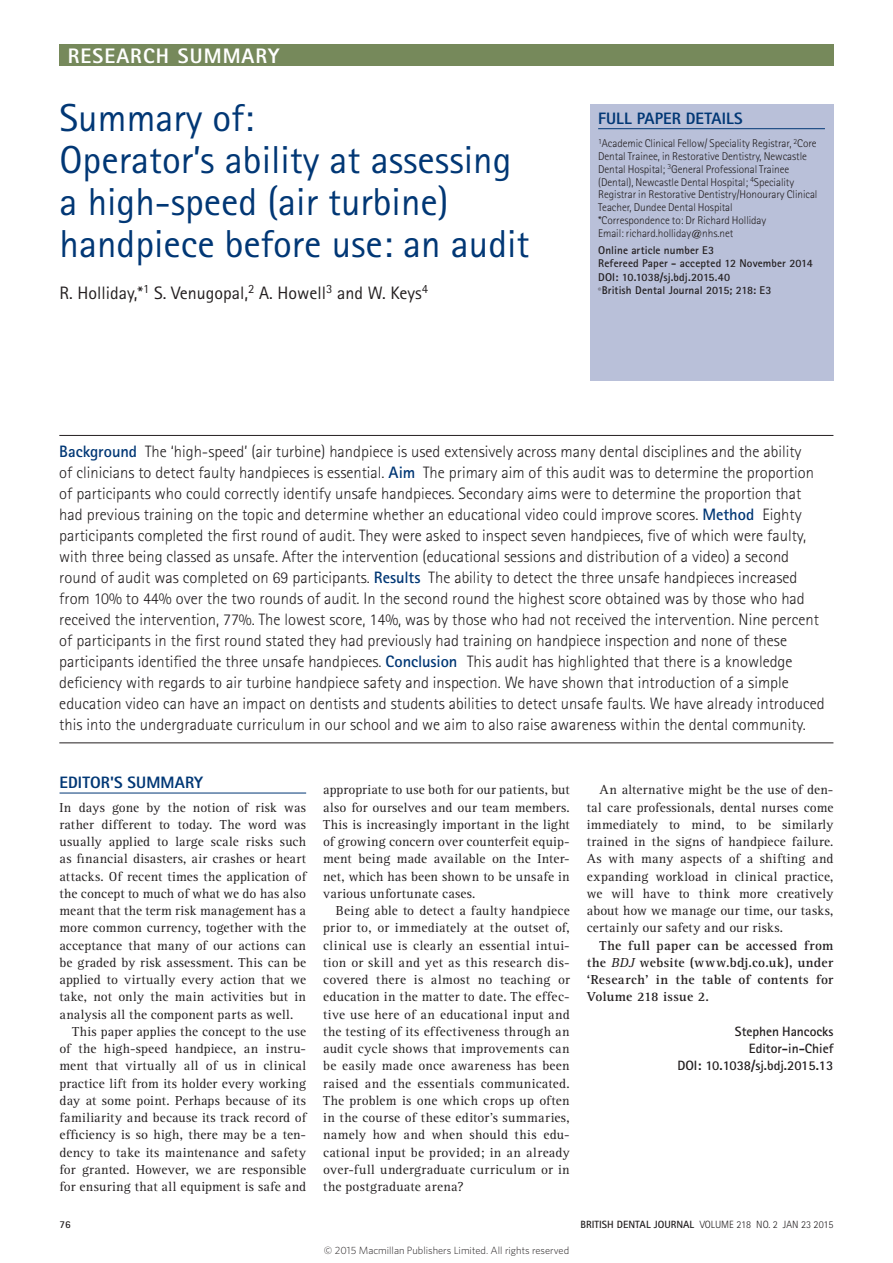
<style>
.page{position:relative;width:893px;height:1263px;background:#fff}
.page>*{position:absolute;margin:0;border:0;box-sizing:border-box;transform-origin:0 0}
._1_BDJ_practice_head{font:39px/42px "Rotis Sans Serif Std";color:#013775}
.t1{font:800 21px "Rotis Sans Serif Std";letter-spacing:.05em;color:#fff}
.author{font:18px "Rotis Sans Serif Std";color:#231f20}
.abstract{font:300 16.5px/21px "Rotis Sans Serif Std";color:#231f20}
._1_BDJ_crosshead_1{font:800 16.5px "Rotis Sans Serif Std";color:#013775}
._1_BDJ_body{font:13.5px/17.2px "Rotis Serif Std";letter-spacing:.015em;color:#231f20;text-align:justify}
._1_BDJ_body-2{font:700 13.5px/17.2px "Rotis Serif Std";letter-spacing:.025em;color:#231f20;text-align:justify}
._2_BDJ_commentary_bo{font:700 13.5px/17.2px "Rotis Sans Serif Std";color:#231f20;text-align:right}
._2_BDJ_references{font:700 13.5px "Rotis Sans Serif Std";color:#231f20}
.author_biog{font:300 11.25px/12.8px "Rotis Sans Serif Std";letter-spacing:-.005em;color:#231f20}
.article_details{font:700 11.25px/13.2px "Rotis Sans Serif Std";letter-spacing:.01em;color:#231f20}
.t2{font:300 10.5px "Whitney";color:#231f20}
.t3{font:300 10.5px "Rotis Sans Serif Std";color:#231f20}
.t4{font:700 10.5px "Rotis Sans Serif Std";color:#231f20}
.s1{font-size:6.3px}
.s2{font-weight:700;color:#013775}
.s3{font-weight:400;font-style:italic}
.s4{font-weight:700}
</style>
<div class="page">
<hr style="left:60px;top:793px;width:246px;height:1px;background:#013775">
<div style="left:590px;top:104px;width:243px;height:276px;background:#b9c0d9"></div>
<hr style="left:598px;top:128px;width:227px;height:1px;background:#013775">
<hr style="left:59px;top:435px;width:774px;height:1px;background:#231f20">
<hr style="left:59px;top:743px;width:774px;height:1px;background:#231f20">
<div style="left:59px;top:45px;width:774px;height:21px;background:#76895b"></div>
<p class="t1" style="left:68px;top:42px;width:213px">RESEARCH SUMMARY</p>
<p class="_1_BDJ_practice_head" style="left:60px;top:97px;width:471px">Summary of:<br>Operator’s ability at assessing a high-speed (air turbine) handpiece before use: an audit</p>
<p class="author" style="left:60px;top:283px;width:370px">R. Holliday,*<sup>1</sup> S. Venugopal,<sup>2</sup> A. Howell<sup>3</sup> and W. Keys<sup>4</sup></p>
<p class="_1_BDJ_crosshead_1" style="left:598px;top:108px;width:146px">FULL PAPER DETAILS</p>
<p class="author_biog" style="left:598px;top:137px;width:221px"><sup>1</sup>Academic Clinical Fellow/ Speciality Registrar, <sup>2</sup>Core Dental Trainee, in Restorative Dentistry, Newcastle Dental Hospital; <sup>3</sup>General Professional Trainee (Dental), Newcastle Dental Hospital; <sup>4</sup>Speciality Registrar in Restorative Dentistry/Honourary Clinical Teacher, Dundee Dental Hospital<br>*Correspondence to: Dr Richard Holliday<br>Email: richard.holliday@nhs.net</p>
<p class="article_details" style="left:598px;top:244px;width:216px">Online article number E3<br>Refereed Paper - accepted 12 November 2014<br>DOI: 10.1038/sj.bdj.2015.40<br><span class="s1">©</span>British Dental Journal 2015; 218: E3</p>
<p class="abstract" style="left:59px;top:441px;width:767px"><span class="s2">Background</span> The ‘high-speed’ (air turbine) handpiece is used extensively across many dental disciplines and the ability<br>of clinicians to detect faulty handpieces is essential. <span class="s2">Aim</span> The primary aim of this audit was to determine the proportion of participants who could correctly identify unsafe handpieces. Secondary aims were to determine the proportion that had previous training on the topic and determine whether an educational video could improve scores. <span class="s2">Method</span> Eighty participants completed the first round of audit. They were asked to inspect seven handpieces, five of which were faulty, with three being classed as unsafe. After the intervention (educational sessions and distribution of a video) a second round of audit was completed on 69 participants. <span class="s2">Results</span> The ability to detect the three unsafe handpieces increased from 10% to 44% over the two rounds of audit. In the second round the highest score obtained was by those who had received the intervention, 77%. The lowest score, 14%, was by those who had not received the intervention. Nine percent of participants in the first round stated they had previously had training on handpiece inspection and none of these participants identified the three unsafe handpieces. <span class="s2">Conclusion</span> This audit has highlighted that there is a knowledge deficiency with regards to air turbine handpiece safety and inspection. We have shown that introduction of a simple education video can have an impact on dentists and students abilities to detect unsafe faults. We have already introduced this into the undergraduate curriculum in our school and we aim to also raise awareness within the dental community.</p>
<p class="_1_BDJ_crosshead_1" style="left:60px;top:772px;width:145px">EDITOR'S SUMMARY</p>
<p class="_1_BDJ_body" style="left:60px;top:799px;width:248px">In days gone by the notion of risk was rather different to today. The word was usually applied to large scale risks such as financial disasters, air crashes or heart attacks. Of recent times the application of the concept to much of what we do has also meant that the term risk management has a more common currency, together with the acceptance that many of our actions can be graded by risk assessment. This can be applied to virtually every action that we take, not only the main activities but in analysis all the component parts as well.</p>
<p class="_1_BDJ_body" style="left:60px;top:1023px;width:248px;text-indent:13px">This paper applies the concept to the use of the high-speed handpiece, an instru&shy;ment that virtually all of us in clinical practice lift from its holder every working day at some point. Perhaps because of its familiarity and because its track record of efficiency is so high, there may be a ten&shy;dency to take its maintenance and safety for granted. However, we are responsible for ensuring that all equipment is safe and</p>
<p class="_1_BDJ_body" style="left:323px;top:781px;width:248px">appropriate to use both for our patients, but also for ourselves and our team members.<br>This is increasingly important in the light of growing concern over counterfeit equip&shy;ment being made available on the Inter&shy;net, which has been shown to be unsafe in various unfortunate cases.</p>
<p class="_1_BDJ_body" style="left:323px;top:902px;width:248px;text-indent:13px">Being able to detect a faulty handpiece prior to, or immediately at the outset of, clinical use is clearly an essential intui&shy;tion or skill and yet as this research dis&shy;covered there is almost no teaching or education in the matter to date. The effec&shy;tive use here of an educational input and the testing of its effectiveness through an audit cycle shows that improvements can be easily made once awareness has been raised and the essentials communicated.<br>The problem is one which crops up often in the course of these editor’s summaries, namely how and when should this edu&shy;cational input be provided; in an already over-full undergraduate curriculum or in the postgraduate arena?</p>
<p class="_1_BDJ_body" style="left:587px;top:781px;width:248px;text-indent:13px">An alternative might be the use of den&shy;tal care professionals, dental nurses come immediately to mind, to be similarly trained in the signs of handpiece failure.<br>As with many aspects of a shifting and expanding workload in clinical practice, we will have to think more creatively about how we manage our time, our tasks, certainly our safety and our risks.</p>
<p class="_1_BDJ_body-2" style="left:587px;top:937px;width:248px;text-indent:13px">The full paper can be accessed from the <span class="s3">BDJ</span> website (www.bdj.co.uk), under ‘Research’ in the table of contents for Volume 218 issue 2.</p>
<p class="_2_BDJ_commentary_bo" style="left:735px;top:1022px;width:100px">Stephen Hancocks<br>Editor-in-Chief</p>
<p class="_2_BDJ_references" style="left:677px;top:1057px;width:157px">DOI: 10.1038/sj.bdj.2015.13</p>
<p class="t4" style="left:60px;top:1217px;width:13px">76</p>
<p class="t3" style="left:580px;top:1218px;width:254px"><span class="s4">BRITISH DENTAL JOURNAL</span> VOLUME 218 NO. 2 JAN 23 2015</p>
<p class="t2" style="left:324px;top:1243px;width:247px">© 2015 Macmillan Publishers Limited. All rights reserved</p>
</div>
